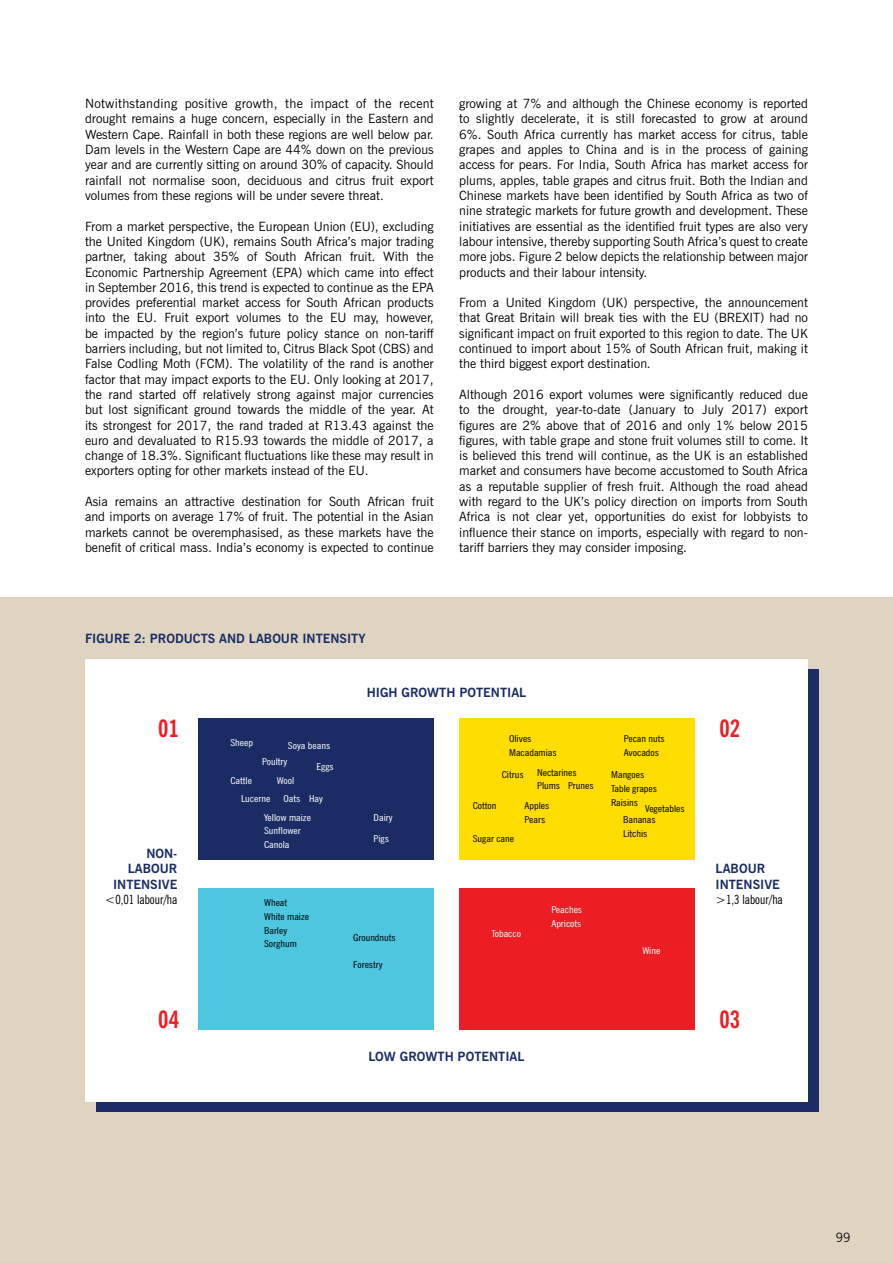
<style>
.page{position:relative;width:893px;height:1263px;background:#fff}
.page>*{position:absolute;margin:0;border:0;box-sizing:border-box;transform-origin:0 0}
.sub1{font:700 condensed 24px "News Gothic BT";color:#ed1d24}
.body_1{font:12.75px/15.3px "News Gothic BT";color:#000;text-align:justify}
.body_1-2{font:700 12.75px/15.3px "News Gothic BT";color:#1b2c65;text-align:right}
.table_text{font:condensed 12.75px "News Gothic BT";color:#000}
.t1{font:12.75px "News Cycle";color:#000}
.table_text-2{font:condensed 9.6px "News Gothic BT";color:#000;scale:1.18 1}
.table_text-3{font:condensed 9.6px "News Gothic BT";color:#fff;scale:1.18 1}
</style>
<div class="page">
<div style="left:0;top:598px;width:893px;height:665px;background:#dfd4c2"></div>
<div style="left:96px;top:669px;width:723px;height:443px;background:#1b2c65"></div>
<div style="left:85px;top:659px;width:723px;height:442px;background:#fff"></div>
<div style="left:459px;top:718px;width:235px;height:142px;background:#fd0"></div>
<div style="left:459px;top:888px;width:235px;height:141px;background:#ed1d24"></div>
<div style="left:199px;top:718px;width:235px;height:142px;background:#1b2c65"></div>
<div style="left:199px;top:888px;width:235px;height:141px;background:#4fc6e0"></div>
<p class="body_1" style="left:85px;top:96px;width:350px">Notwithstanding positive growth, the impact of the recent drought remains a huge concern, especially in the Eastern and Western Cape. Rainfall in both these regions are well below par.<br>Dam levels in the Western Cape are 44% down on the previous year and are currently sitting on around 30% of capacity. Should rainfall not normalise soon, deciduous and citrus fruit export volumes from these regions will be under severe threat.</p>
<p class="body_1" style="left:85px;top:218px;width:350px">From a market perspective, the European Union (EU), excluding the United Kingdom (UK), remains South Africa’s major trading partner, taking about 35% of South African fruit. With the Economic Partnership Agreement (EPA) which came into effect in September 2016, this trend is expected to continue as the EPA provides preferential market access for South African products into the EU. Fruit export volumes to the EU may, however, be impacted by the region’s future policy stance on non-tariff barriers including, but not limited to, Citrus Black Spot (CBS) and False Codling Moth (FCM). The volatility of the rand is another factor that may impact exports to the EU. Only looking at 2017, the rand started off relatively strong against major currencies but lost significant ground towards the middle of the year. At its strongest for 2017, the rand traded at R13.43 against the euro and devaluated to R15.93 towards the middle of 2017, a change of 18.3%. Significant fluctuations like these may result in exporters opting for other markets instead of the EU.</p>
<p class="body_1" style="left:85px;top:494px;width:350px">Asia remains an attractive destination for South African fruit and imports on average 17% of fruit. The potential in the Asian markets cannot be overemphasised, as these markets have the benefit of critical mass. India’s economy is expected to continue</p>
<p class="body_1" style="left:459px;top:96px;width:350px">growing at 7% and although the Chinese economy is reported to slightly decelerate, it is still forecasted to grow at around 6%. South Africa currently has market access for citrus, table grapes and apples to China and is in the process of gaining access for pears. For India, South Africa has market access for plums, apples, table grapes and citrus fruit. Both the Indian and Chinese markets have been identified by South Africa as two of nine strategic markets for future growth and development. These initiatives are essential as the identified fruit types are also very labour intensive, thereby supporting South Africa’s quest to create more jobs. Figure 2 below depicts the relationship between major products and their labour intensity.</p>
<p class="body_1" style="left:459px;top:295px;width:350px">From a United Kingdom (UK) perspective, the announcement that Great Britain will break ties with the EU (BREXIT) had no significant impact on fruit exported to this region to date. The UK continued to import about 15% of South African fruit, making it the third biggest export destination.</p>
<p class="body_1" style="left:459px;top:387px;width:350px">Although 2016 export volumes were significantly reduced due to the drought, year-to-date (January to July 2017) export figures are 2% above that of 2016 and only 1% below 2015 figures, with table grape and stone fruit volumes still to come. It is believed this trend will continue, as the UK is an established market and consumers have become accustomed to South Africa as a reputable supplier of fresh fruit. Although the road ahead with regard to the UK’s policy direction on imports from South Africa is not clear yet, opportunities do exist for lobbyists to influence their stance on imports, especially with regard to non&shy;tariff barriers they may consider imposing.</p>
<p class="body_1-2" style="left:85px;top:630px;width:282px">FIGURE 2: PRODUCTS AND LABOUR INTENSITY</p>
<p class="sub1" style="left:158px;top:714px;width:22px">01</p>
<p class="body_1-2" style="left:128px;top:846px;width:51px">NON-<br>LABOUR</p>
<p class="body_1-2" style="left:113px;top:876px;width:66px">INTENSIVE</p>
<p class="table_text" style="left:105px;top:892px;width:74px">&lt;0,01 labour/ha</p>
<p class="sub1" style="left:158px;top:1005px;width:22px">04</p>
<p class="table_text-3" style="left:230px;top:737px;width:21px">Sheep</p>
<p class="table_text-3" style="left:230px;top:774px;width:20px">Cattle</p>
<p class="table_text-3" style="left:288px;top:740px;width:37px">Soya beans</p>
<p class="table_text-3" style="left:316px;top:761px;width:16px">Eggs</p>
<p class="table_text-3" style="left:277px;top:774px;width:16px">Wool</p>
<p class="table_text-3" style="left:262px;top:756px;width:23px">Poultry</p>
<p class="table_text-3" style="left:241px;top:793px;width:26px">Lucerne</p>
<p class="table_text-3" style="left:284px;top:793px;width:16px">Oats</p>
<p class="table_text-3" style="left:309px;top:793px;width:13px">Hay</p>
<p class="table_text-3" style="left:264px;top:811px;width:41px">Yellow maize</p>
<p class="table_text-3" style="left:264px;top:825px;width:33px">Sunflower</p>
<p class="table_text-3" style="left:264px;top:839px;width:23px">Canola</p>
<p class="body_1-2" style="left:367px;top:684px;width:161px">HIGH GROWTH POTENTIAL</p>
<p class="table_text-2" style="left:509px;top:733px;width:21px">Olives</p>
<p class="table_text-2" style="left:509px;top:746px;width:42px">Macadamias</p>
<p class="table_text-2" style="left:537px;top:766px;width:35px">Nectarines</p>
<p class="table_text-2" style="left:537px;top:780px;width:21px">Plums</p>
<p class="table_text-2" style="left:568px;top:780px;width:23px">Prunes</p>
<p class="table_text-2" style="left:502px;top:769px;width:20px">Citrus</p>
<p class="table_text-2" style="left:473px;top:800px;width:22px">Cotton</p>
<p class="table_text-2" style="left:525px;top:800px;width:23px">Apples</p>
<p class="table_text-2" style="left:525px;top:813px;width:19px">Pears</p>
<p class="table_text-3" style="left:374px;top:811px;width:18px">Dairy</p>
<p class="table_text-3" style="left:374px;top:832px;width:14px">Pigs</p>
<p class="table_text-2" style="left:473px;top:832px;width:37px">Sugar cane</p>
<p class="table_text-2" style="left:624px;top:733px;width:36px">Pecan nuts</p>
<p class="table_text-2" style="left:624px;top:746px;width:31px">Avocados</p>
<p class="table_text-2" style="left:611px;top:769px;width:30px">Mangoes</p>
<p class="table_text-2" style="left:611px;top:783px;width:40px">Table grapes</p>
<p class="table_text-2" style="left:611px;top:796px;width:24px">Raisins</p>
<p class="table_text-2" style="left:645px;top:803px;width:35px">Vegetables</p>
<p class="table_text-2" style="left:623px;top:814px;width:29px">Bananas</p>
<p class="table_text-2" style="left:623px;top:827px;width:22px">Litchis</p>
<p class="table_text-2" style="left:264px;top:897px;width:21px">Wheat</p>
<p class="table_text-2" style="left:264px;top:911px;width:40px">White maize</p>
<p class="table_text-2" style="left:264px;top:924px;width:21px">Barley</p>
<p class="table_text-2" style="left:264px;top:937px;width:29px">Sorghum</p>
<p class="table_text-2" style="left:353px;top:931px;width:38px">Groundnuts</p>
<p class="table_text-2" style="left:353px;top:958px;width:27px">Forestry</p>
<p class="table_text-3" style="left:491px;top:927px;width:27px">Tobacco</p>
<p class="table_text-3" style="left:551px;top:904px;width:28px">Peaches</p>
<p class="table_text-3" style="left:551px;top:918px;width:27px">Apricots</p>
<p class="table_text-3" style="left:642px;top:945px;width:17px">Wine</p>
<p class="body_1-2" style="left:369px;top:1049px;width:157px">LOW GROWTH POTENTIAL</p>
<p class="sub1" style="left:719px;top:714px;width:22px">02</p>
<p class="body_1-2" style="left:715px;top:861px;width:51px">LABOUR</p>
<p class="body_1-2" style="left:715px;top:876px;width:66px">INTENSIVE</p>
<p class="table_text" style="left:715px;top:892px;width:69px">&gt;1,3 labour/ha</p>
<p class="sub1" style="left:719px;top:1005px;width:22px">03</p>
<p class="t1" style="left:836px;top:1226px;width:16px">99</p>
</div>
